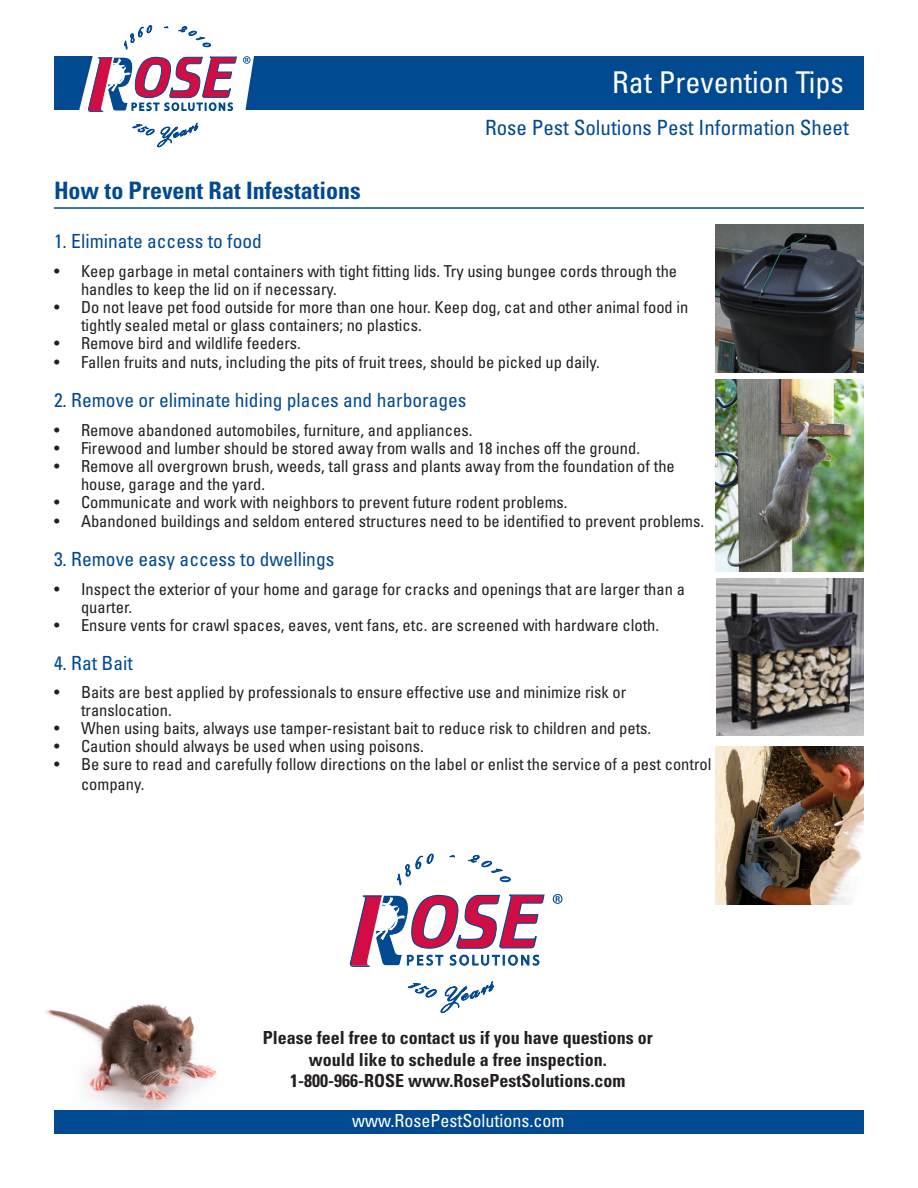
<style>
.page{position:relative;width:918px;height:1188px;background:#fff}
.page>*{position:absolute;margin:0;border:0;box-sizing:border-box;transform-origin:0 0}
.t1{font:condensed 30px "Univers LT Std";color:#fff}
.t2{font:700 condensed 24px "Univers LT Std";color:#014a91}
.t3{font:condensed 21px "Univers LT Std";color:#014a91}
.t4{font:condensed 19.5px "Univers LT Std";color:#014a91}
.t5{font:700 condensed 18px/21.6px "Univers LT Std";color:#231f20;text-align:center}
.t6{font:condensed 18px "Univers LT Std";color:#fff}
.t7{font:condensed 16.5px/18px "Univers LT Std";color:#231f20}
</style>
<div class="page">
<div style="left:54px;top:56px;width:810px;height:54px;background:#014a91"></div>
<svg style="left:132px;top:122px;width:66px;height:25px"></svg>
<svg style="left:79px;top:26px;width:175px;height:86px"></svg>
<hr style="left:54px;top:207px;width:810px;height:2px;background:#014a91">
<img style="left:45px;top:1004px;width:172px;height:106px">
<div style="left:54px;top:1110px;width:810px;height:24px;background:#014a91"></div>
<img style="left:716px;top:379px;width:148px;height:192px">
<img style="left:716px;top:225px;width:148px;height:147px">
<img style="left:717px;top:578px;width:147px;height:158px">
<img style="left:716px;top:746px;width:148px;height:159px">
<svg style="left:397px;top:854px;width:36px;height:31px"></svg>
<svg style="left:449px;top:855px;width:6px;height:3px"></svg>
<svg style="left:468px;top:855px;width:43px;height:27px"></svg>
<svg style="left:407px;top:981px;width:87px;height:32px"></svg>
<svg style="left:349px;top:894px;width:196px;height:73px"></svg>
<svg style="left:553px;top:894px;width:10px;height:10px"></svg>
<p class="t1" style="left:612px;top:63px;width:233px">Rat Prevention Tips</p>
<p class="t3" style="left:485px;top:115px;width:365px">Rose Pest Solutions Pest Information Sheet</p>
<p class="t2" style="left:54px;top:176px;width:308px">How to Prevent Rat Infestations</p>
<p class="t4" style="left:54px;top:229px;width:209px">1. Eliminate access to food</p>
<p class="t7" style="left:81px;top:262px;width:598px;text-indent:-27px">• Keep garbage in metal containers with tight fitting lids. Try using bungee cords through the handles to keep the lid on if necessary.</p>
<p class="t7" style="left:81px;top:298px;width:609px;text-indent:-27px">• Do not leave pet food outside for more than one hour. Keep dog, cat and other animal food in tightly sealed metal or glass containers; no plastics.</p>
<p class="t7" style="left:54px;top:334px;width:248px">• Remove bird and wildlife feeders.</p>
<p class="t7" style="left:54px;top:353px;width:547px">• Fallen fruits and nuts, including the pits of fruit trees, should be picked up daily.</p>
<p class="t4" style="left:54px;top:388px;width:414px">2. Remove or eliminate hiding places and harborages</p>
<p class="t7" style="left:54px;top:421px;width:420px">• Remove abandoned automobiles, furniture, and appliances.</p>
<p class="t7" style="left:54px;top:439px;width:588px">• Firewood and lumber should be stored away from walls and 18 inches off the ground.</p>
<p class="t7" style="left:81px;top:457px;width:595px;text-indent:-27px">• Remove all overgrown brush, weeds, tall grass and plants away from the foundation of the house, garage and the yard.</p>
<p class="t7" style="left:54px;top:493px;width:515px">• Communicate and work with neighbors to prevent future rodent problems.</p>
<p class="t7" style="left:54px;top:512px;width:652px">• Abandoned buildings and seldom entered structures need to be identified to prevent problems.</p>
<p class="t4" style="left:54px;top:547px;width:282px">3. Remove easy access to dwellings</p>
<p class="t7" style="left:81px;top:580px;width:605px;text-indent:-27px">• Inspect the exterior of your home and garage for cracks and openings that are larger than a quarter.</p>
<p class="t7" style="left:54px;top:616px;width:607px">• Ensure vents for crawl spaces, eaves, vent fans, etc. are screened with hardware cloth.</p>
<p class="t4" style="left:54px;top:651px;width:81px">4. Rat Bait</p>
<p class="t7" style="left:81px;top:683px;width:547px;text-indent:-27px">• Baits are best applied by professionals to ensure effective use and minimize risk or translocation.</p>
<p class="t7" style="left:54px;top:719px;width:599px">• When using baits, always use tamper-resistant bait to reduce risk to children and pets.</p>
<p class="t7" style="left:54px;top:737px;width:371px">• Caution should always be used when using poisons.</p>
<p class="t7" style="left:81px;top:755px;width:632px;line-height:19.5px;text-indent:-27px">• Be sure to read and carefully follow directions on the label or enlist the service of a pest control company.</p>
<p class="t5" style="left:263px;top:1027px;width:391px">Please feel free to contact us if you have questions or would like to schedule a free inspection.</p>
<p class="t5" style="left:290px;top:1070px;width:337px">1-800-966-ROSE www.RosePestSolutions.com</p>
<p class="t6" style="left:352px;top:1109px;width:214px">www.RosePestSolutions.com</p>
</div>
